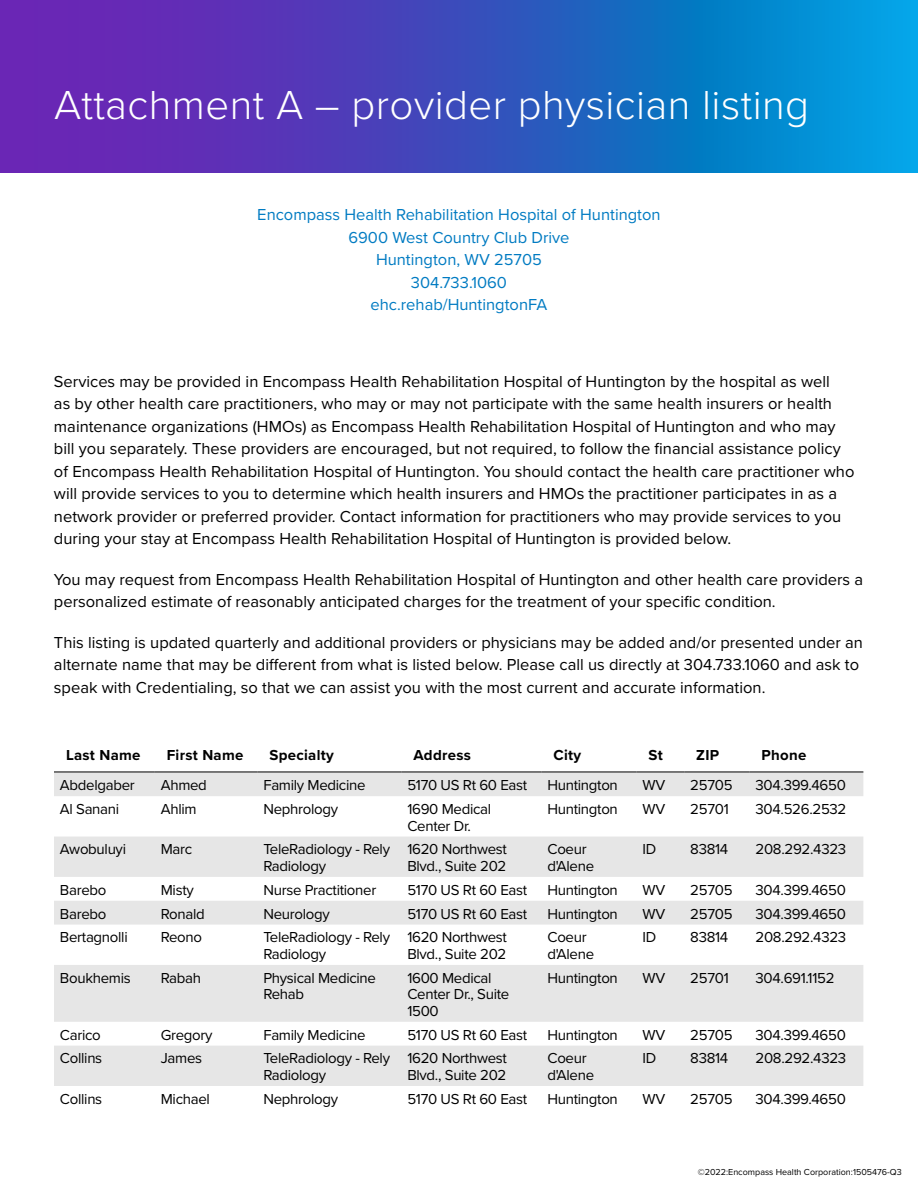
<style>
.page{position:relative;width:918px;height:1188px;background:#fff}
.page>*{position:absolute;margin:0;border:0;box-sizing:border-box;transform-origin:0 0}
.t1{font:300 42px "Proxima Nova";letter-spacing:.01em;color:#fff}
.t2{font:16.5px/22.5px "Proxima Nova";color:#000}
.t3{font:16.5px/22.5px "Proxima Nova";color:#007bc2;text-align:center}
.t4{font:15px/16.5px "Proxima Nova";letter-spacing:-.02em;color:#000}
.t5{font:700 15px "Proxima Nova";letter-spacing:.02em;color:#000}
.t6{font:9px "Proxima Nova";color:#000}
</style>
<div class="page">
<svg style="left:0;top:0;width:918px;height:173px;background:#3555c0"></svg>
<svg style="left:54px;top:773px;width:809px;height:313px;fill:#e6e6e6"></svg>
<hr style="left:54px;top:772px;width:101px;height:1px;background:#000">
<hr style="left:155px;top:772px;width:102px;height:1px;background:#000">
<hr style="left:257px;top:772px;width:144px;height:1px;background:#000">
<hr style="left:401px;top:772px;width:141px;height:1px;background:#000">
<hr style="left:542px;top:772px;width:95px;height:1px;background:#000">
<hr style="left:637px;top:772px;width:47px;height:1px;background:#000">
<hr style="left:684px;top:772px;width:66px;height:1px;background:#000">
<hr style="left:750px;top:772px;width:113px;height:1px;background:#000">
<h1 class="t1" style="left:54px;top:74px;width:757px">Attachment A – provider physician listing</h1>
<p class="t3" style="left:257px;top:203px;width:405px">Encompass Health Rehabilitation Hospital of Huntington<br>6900 West Country Club Drive<br>Huntington, WV 25705<br>304.733.1060<br>ehc.rehab/HuntingtonFA</p>
<p class="t2" style="left:54px;top:369px;width:802px">Services may be provided in Encompass Health Rehabilitation Hospital of Huntington by the hospital as well<br>as by other health care practitioners, who may or may not participate with the same health insurers or health maintenance organizations (HMOs) as Encompass Health Rehabilitation Hospital of Huntington and who may bill you separately. These providers are encouraged, but not required, to follow the financial assistance policy of Encompass Health Rehabilitation Hospital of Huntington. You should contact the health care practitioner who will provide services to you to determine which health insurers and HMOs the practitioner participates in as a network provider or preferred provider. Contact information for practitioners who may provide services to you during your stay at Encompass Health Rehabilitation Hospital of Huntington is provided below.</p>
<p class="t2" style="left:54px;top:567px;width:811px">You may request from Encompass Health Rehabilitation Hospital of Huntington and other health care providers a personalized estimate of reasonably anticipated charges for the treatment of your specific condition.</p>
<p class="t2" style="left:54px;top:630px;width:811px">This listing is updated quarterly and additional providers or physicians may be added and/or presented under an alternate name that may be different from what is listed below. Please call us directly at 304.733.1060 and ask to speak with Credentialing, so that we can assist you with the most current and accurate information.</p>
<p class="t5" style="left:66px;top:744px;width:76px">Last Name</p>
<p class="t5" style="left:167px;top:744px;width:78px">First Name</p>
<p class="t5" style="left:269px;top:744px;width:66px">Specialty</p>
<p class="t5" style="left:413px;top:744px;width:59px">Address</p>
<p class="t5" style="left:554px;top:744px;width:29px">City</p>
<p class="t5" style="left:649px;top:744px;width:16px">St</p>
<p class="t5" style="left:696px;top:744px;width:24px">ZIP</p>
<p class="t5" style="left:762px;top:744px;width:46px">Phone</p>
<p class="t4" style="left:60px;top:776px;width:76px">Abdelgaber</p>
<p class="t4" style="left:161px;top:776px;width:48px">Ahmed</p>
<p class="t4" style="left:263px;top:776px;width:104px">Family Medicine</p>
<p class="t4" style="left:407px;top:776px;width:121px">5170 US Rt 60 East</p>
<p class="t4" style="left:548px;top:776px;width:72px">Huntington</p>
<p class="t4" style="left:643px;top:776px;width:24px">WV</p>
<p class="t4" style="left:690px;top:776px;width:44px">25705</p>
<p class="t4" style="left:756px;top:776px;width:92px">304.399.4650</p>
<p class="t4" style="left:60px;top:800px;width:61px">Al Sanani</p>
<p class="t4" style="left:161px;top:800px;width:37px">Ahlim</p>
<p class="t4" style="left:263px;top:800px;width:76px">Nephrology</p>
<p class="t4" style="left:407px;top:800px;width:85px">1690 Medical<br>Center Dr.</p>
<p class="t4" style="left:548px;top:800px;width:72px">Huntington</p>
<p class="t4" style="left:643px;top:800px;width:24px">WV</p>
<p class="t4" style="left:690px;top:800px;width:40px">25701</p>
<p class="t4" style="left:756px;top:800px;width:92px">304.526.2532</p>
<p class="t4" style="left:60px;top:840px;width:68px">Awobuluyi</p>
<p class="t4" style="left:161px;top:840px;width:33px">Marc</p>
<p class="t4" style="left:263px;top:840px;width:128px">TeleRadiology - Rely<br>Radiology</p>
<p class="t4" style="left:407px;top:840px;width:101px">1620 Northwest<br>Blvd., Suite 202</p>
<p class="t4" style="left:548px;top:840px;width:48px">Coeur d'Alene</p>
<p class="t4" style="left:643px;top:840px;width:15px">ID</p>
<p class="t4" style="left:690px;top:840px;width:40px">83814</p>
<p class="t4" style="left:756px;top:840px;width:92px">208.292.4323</p>
<p class="t4" style="left:60px;top:881px;width:48px">Barebo</p>
<p class="t4" style="left:161px;top:881px;width:35px">Misty</p>
<p class="t4" style="left:263px;top:881px;width:114px">Nurse Practitioner</p>
<p class="t4" style="left:407px;top:881px;width:121px">5170 US Rt 60 East</p>
<p class="t4" style="left:548px;top:881px;width:72px">Huntington</p>
<p class="t4" style="left:643px;top:881px;width:24px">WV</p>
<p class="t4" style="left:690px;top:881px;width:44px">25705</p>
<p class="t4" style="left:756px;top:881px;width:92px">304.399.4650</p>
<p class="t4" style="left:60px;top:905px;width:48px">Barebo</p>
<p class="t4" style="left:161px;top:905px;width:45px">Ronald</p>
<p class="t4" style="left:263px;top:905px;width:68px">Neurology</p>
<p class="t4" style="left:407px;top:905px;width:121px">5170 US Rt 60 East</p>
<p class="t4" style="left:548px;top:905px;width:72px">Huntington</p>
<p class="t4" style="left:643px;top:905px;width:24px">WV</p>
<p class="t4" style="left:690px;top:905px;width:44px">25705</p>
<p class="t4" style="left:756px;top:905px;width:92px">304.399.4650</p>
<p class="t4" style="left:60px;top:929px;width:69px">Bertagnolli</p>
<p class="t4" style="left:161px;top:929px;width:43px">Reono</p>
<p class="t4" style="left:263px;top:929px;width:128px">TeleRadiology - Rely<br>Radiology</p>
<p class="t4" style="left:407px;top:929px;width:101px">1620 Northwest<br>Blvd., Suite 202</p>
<p class="t4" style="left:548px;top:929px;width:48px">Coeur d'Alene</p>
<p class="t4" style="left:643px;top:929px;width:15px">ID</p>
<p class="t4" style="left:690px;top:929px;width:40px">83814</p>
<p class="t4" style="left:756px;top:929px;width:92px">208.292.4323</p>
<p class="t4" style="left:60px;top:969px;width:72px">Boukhemis</p>
<p class="t4" style="left:161px;top:969px;width:42px">Rabah</p>
<p class="t4" style="left:263px;top:969px;width:114px">Physical Medicine<br>Rehab</p>
<p class="t4" style="left:407px;top:969px;width:103px">1600 Medical<br>Center Dr., Suite<br>1500</p>
<p class="t4" style="left:548px;top:969px;width:72px">Huntington</p>
<p class="t4" style="left:643px;top:969px;width:24px">WV</p>
<p class="t4" style="left:690px;top:969px;width:40px">25701</p>
<p class="t4" style="left:756px;top:969px;width:80px">304.691.1152</p>
<p class="t4" style="left:60px;top:1026px;width:42px">Carico</p>
<p class="t4" style="left:161px;top:1026px;width:53px">Gregory</p>
<p class="t4" style="left:263px;top:1026px;width:104px">Family Medicine</p>
<p class="t4" style="left:407px;top:1026px;width:121px">5170 US Rt 60 East</p>
<p class="t4" style="left:548px;top:1026px;width:72px">Huntington</p>
<p class="t4" style="left:643px;top:1026px;width:24px">WV</p>
<p class="t4" style="left:690px;top:1026px;width:44px">25705</p>
<p class="t4" style="left:756px;top:1026px;width:92px">304.399.4650</p>
<p class="t4" style="left:60px;top:1050px;width:44px">Collins</p>
<p class="t4" style="left:161px;top:1050px;width:43px">James</p>
<p class="t4" style="left:263px;top:1050px;width:128px">TeleRadiology - Rely<br>Radiology</p>
<p class="t4" style="left:407px;top:1050px;width:101px">1620 Northwest<br>Blvd., Suite 202</p>
<p class="t4" style="left:548px;top:1050px;width:48px">Coeur d'Alene</p>
<p class="t4" style="left:643px;top:1050px;width:15px">ID</p>
<p class="t4" style="left:690px;top:1050px;width:40px">83814</p>
<p class="t4" style="left:756px;top:1050px;width:92px">208.292.4323</p>
<p class="t4" style="left:60px;top:1090px;width:44px">Collins</p>
<p class="t4" style="left:161px;top:1090px;width:51px">Michael</p>
<p class="t4" style="left:263px;top:1090px;width:76px">Nephrology</p>
<p class="t4" style="left:407px;top:1090px;width:121px">5170 US Rt 60 East</p>
<p class="t4" style="left:548px;top:1090px;width:72px">Huntington</p>
<p class="t4" style="left:643px;top:1090px;width:24px">WV</p>
<p class="t4" style="left:690px;top:1090px;width:44px">25705</p>
<p class="t4" style="left:756px;top:1090px;width:92px">304.399.4650</p>
<p class="t6" style="left:698px;top:1166px;width:206px">©2022:Encompass Health Corporation:1505476-Q3</p>
</div>
